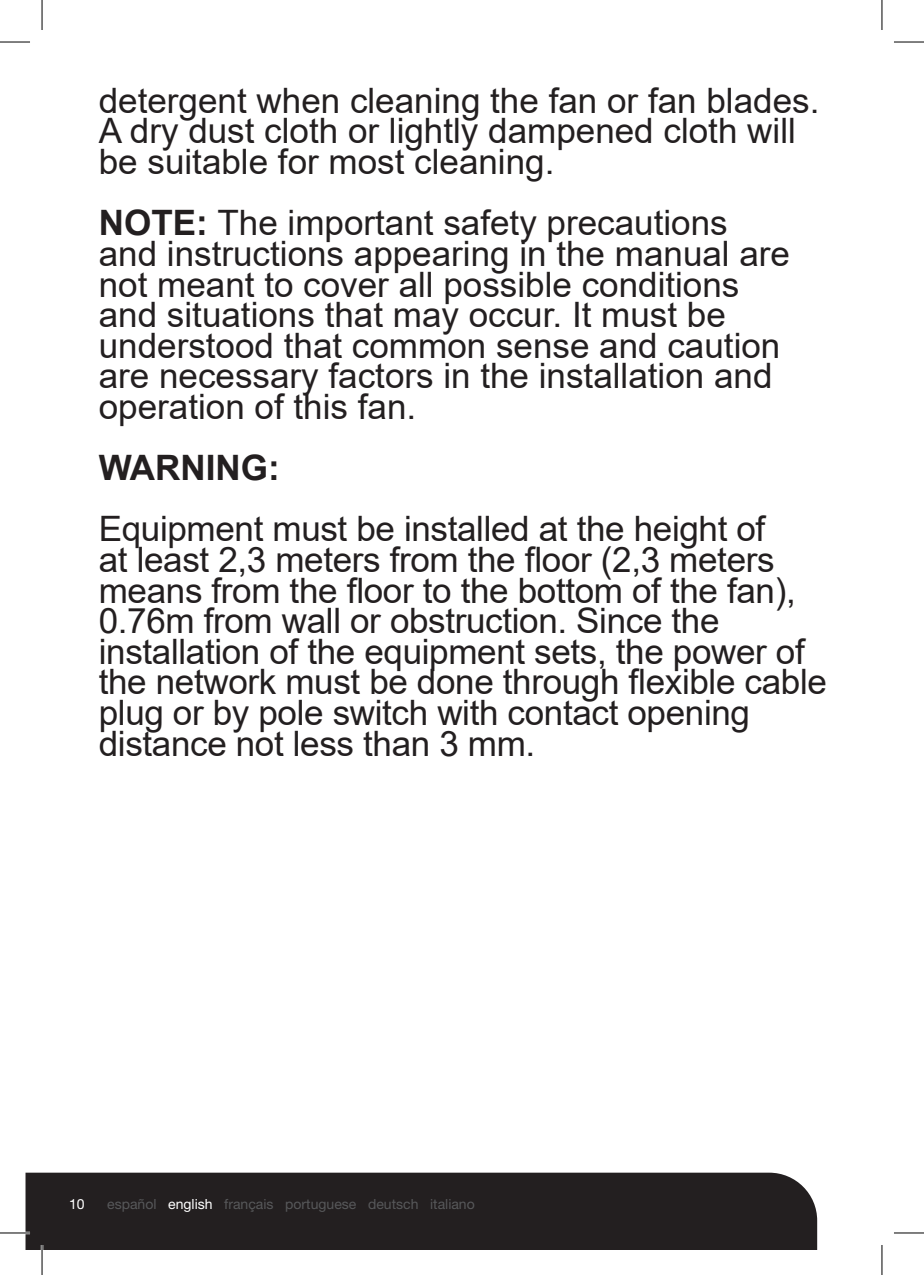
<style>
.page{position:relative;width:924px;height:1275px;background:#fff}
.page>*{position:absolute;margin:0;border:0;box-sizing:border-box;transform-origin:0 0}
.importante{font:35px/30.6px "Arial";color:#231f20}
.importante-2{font:700 35px "Arial";color:#231f20}
.t1{font:14px "Helvetica Neue LT Std";color:#57585a}
.t2{font:14px "Helvetica Neue LT Std";color:#fff}
.s1{font-weight:700}
.s2{color:#fff}
</style>
<div class="page">
<div style="left:25px;top:1172px;width:791px;height:78px;background:#231f20"></div>
<hr style="left:0;top:1231px;width:30px;height:3px;background:#fff">
<hr style="left:41px;top:1245px;width:2px;height:30px;background:#fff">
<hr style="left:0;top:42px;width:30px;height:1px;background:#000">
<hr style="left:893px;top:42px;width:30px;height:1px;background:#000">
<hr style="left:0;top:1232px;width:30px;height:1px;background:#000">
<hr style="left:893px;top:1232px;width:30px;height:1px;background:#000">
<hr style="left:42px;top:0;width:1px;height:30px;background:#000">
<hr style="left:42px;top:1245px;width:1px;height:30px;background:#000">
<hr style="left:881px;top:0;width:1px;height:30px;background:#000">
<hr style="left:881px;top:1245px;width:1px;height:30px;background:#000">
<p class="importante" style="left:99px;top:85px;width:721px">detergent when cleaning the fan or fan blades.<br>A dry dust cloth or lightly dampened cloth will be suitable for most cleaning.</p>
<p class="importante" style="left:99px;top:207px;width:692px"><span class="s1">NOTE:</span> The important safety precautions and instructions appearing in the manual are not meant to cover all possible conditions and situations that may occur. It must be understood that common sense and caution are necessary factors in the installation and operation of this fan.</p>
<p class="importante-2" style="left:99px;top:443px;width:182px">WARNING:</p>
<p class="importante" style="left:99px;top:513px;width:698px">Equipment must be installed at the height of at least 2,3 meters from the floor (2,3 meters means from the floor to the bottom of the fan),</p>
<p class="importante" style="left:99px;top:605px;width:729px">0.76m from wall or obstruction. Since the installation of the equipment sets, the power of the network must be done through flexible cable plug or by pole switch with contact opening distance not less than 3 mm.</p>
<p class="t2" style="left:69px;top:1195px;width:17px">10</p>
<p class="t1" style="left:107px;top:1195px;width:369px">español <span class="s2">english</span> français portuguese deutsch italiano</p>
</div>
